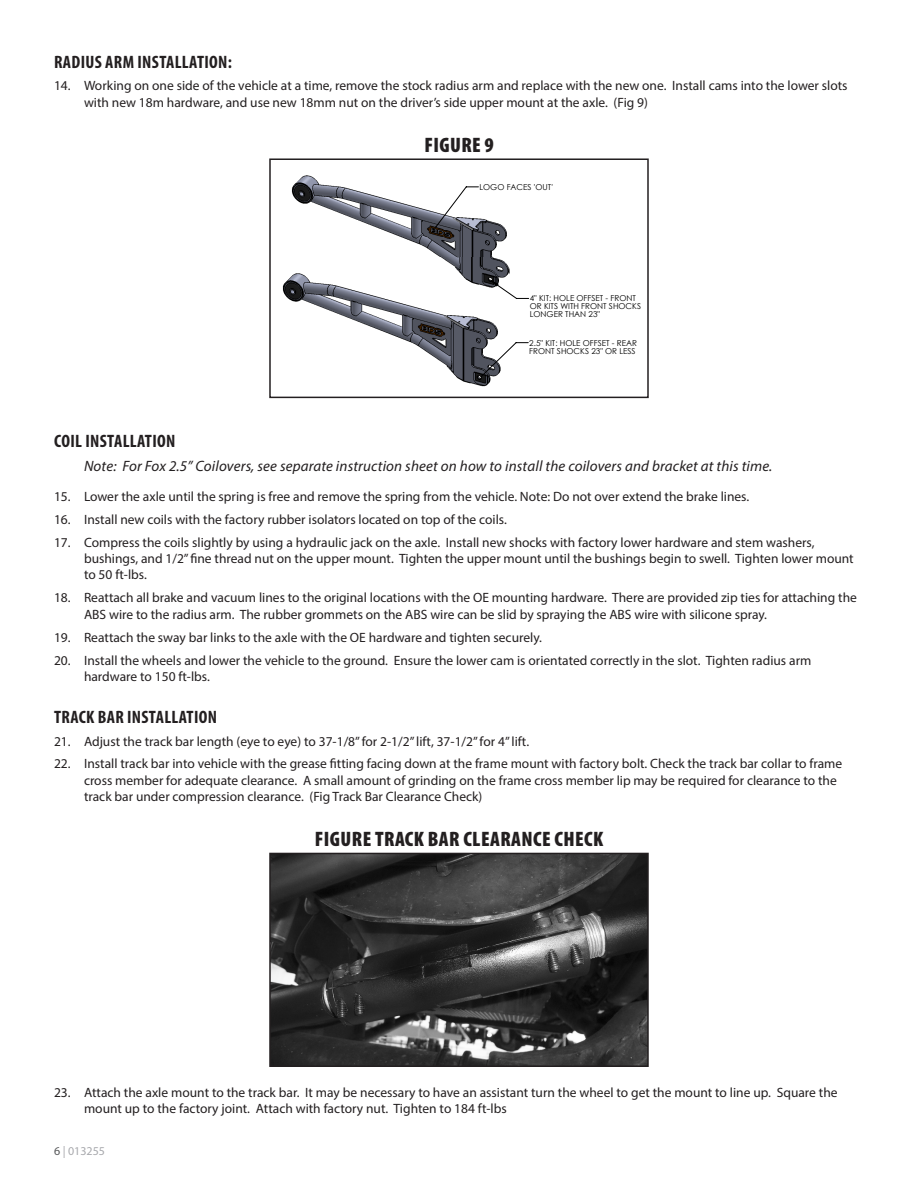
<style>
.page{position:relative;width:918px;height:1188px;background:#fff}
.page>*{position:absolute;margin:0;border:0;box-sizing:border-box;transform-origin:0 0}
.Photo-Caption{font:900 condensed 21px "Myriad Pro";letter-spacing:.02em;color:#231f20}
.Subhead{font:700 condensed 18px "Myriad Pro";letter-spacing:.02em;color:#231f20}
.Special__-_Note{font:italic 15px "Myriad Pro";letter-spacing:.01em;color:#231f20}
.t1{font:13.5px/16.2px "Myriad Pro";color:#231f20}
.t2{font:12px "Myriad Pro";color:#a8a9ad}
.t3{font:8.1px/7.9px "Century Gothic";color:#000}
.s1{color:#57585a}
</style>
<div class="page">
<img style="left:291px;top:175px;width:144px;height:79px">
<img style="left:282px;top:273px;width:209px;height:114px">
<svg style="left:435px;top:186px;width:94px;height:191px"></svg>
<div style="left:269px;top:158px;width:380px;height:240px;border:2px solid #231f20"></div>
<img style="left:272px;top:856px;width:374px;height:208px">
<div style="left:269px;top:853px;width:380px;height:214px;border:2px solid #231f20"></div>
<p class="Subhead" style="left:54px;top:50px;width:179px">RADIUS ARM INSTALLATION:</p>
<p class="t1" style="left:84px;top:78px;width:765px;text-indent:-30px">14. Working on one side of the vehicle at a time, remove the stock radius arm and replace with the new one. Install cams into the lower slots with new 18m hardware, and use new 18mm nut on the driver’s side upper mount at the axle. (Fig 9)</p>
<p class="Photo-Caption" style="left:424px;top:132px;width:71px">FIGURE 9</p>
<p class="t3" style="left:480px;top:183px;width:75px">LOGO FACES 'OUT'</p>
<p class="t3" style="left:530px;top:294px;width:113px">4" KIT: HOLE OFFSET - FRONT<br>OR KITS WITH FRONT SHOCKS<br>LONGER THAN 23"</p>
<p class="t3" style="left:529px;top:339px;width:109px">2.5" KIT: HOLE OFFSET - REAR<br>FRONT SHOCKS 23" OR LESS</p>
<p class="Subhead" style="left:54px;top:429px;width:123px">COIL INSTALLATION</p>
<p class="Special__-_Note" style="left:84px;top:457px;width:690px">Note: For Fox 2.5” Coilovers, see separate instruction sheet on how to install the coilovers and bracket at this time.</p>
<p class="t1" style="left:54px;top:488px;width:697px">15. Lower the axle until the spring is free and remove the spring from the vehicle. Note: Do not over extend the brake lines.</p>
<p class="t1" style="left:54px;top:511px;width:454px">16. Install new coils with the factory rubber isolators located on top of the coils.</p>
<p class="t1" style="left:84px;top:534px;width:771px;text-indent:-30px">17. Compress the coils slightly by using a hydraulic jack on the axle. Install new shocks with factory lower hardware and stem washers, bushings, and 1/2” fine thread nut on the upper mount. Tighten the upper mount until the bushings begin to swell. Tighten lower mount to 50 ft-lbs.</p>
<p class="t1" style="left:84px;top:590px;width:774px;text-indent:-30px">18. Reattach all brake and vacuum lines to the original locations with the OE mounting hardware. There are provided zip ties for attaching the<br>ABS wire to the radius arm. The rubber grommets on the ABS wire can be slid by spraying the ABS wire with silicone spray.</p>
<p class="t1" style="left:54px;top:629px;width:490px">19. Reattach the sway bar links to the axle with the OE hardware and tighten securely.</p>
<p class="t1" style="left:84px;top:652px;width:729px;text-indent:-30px">20. Install the wheels and lower the vehicle to the ground. Ensure the lower cam is orientated correctly in the slot. Tighten radius arm hardware to 150 ft-lbs.</p>
<p class="Subhead" style="left:54px;top:705px;width:165px">TRACK BAR INSTALLATION</p>
<p class="t1" style="left:54px;top:733px;width:477px">21. Adjust the track bar length (eye to eye) to 37-1/8” for 2-1/2” lift, 37-1/2” for 4” lift.</p>
<p class="t1" style="left:84px;top:756px;width:760px;text-indent:-30px">22. Install track bar into vehicle with the grease fitting facing down at the frame mount with factory bolt. Check the track bar collar to frame cross member for adequate clearance. A small amount of grinding on the frame cross member lip may be required for clearance to the track bar under compression clearance. (Fig Track Bar Clearance Check)</p>
<p class="Photo-Caption" style="left:315px;top:826px;width:290px">FIGURE TRACK BAR CLEARANCE CHECK</p>
<p class="t1" style="left:84px;top:1084px;width:755px;text-indent:-30px">23. Attach the axle mount to the track bar. It may be necessary to have an assistant turn the wheel to get the mount to line up. Square the mount up to the factory joint. Attach with factory nut. Tighten to 184 ft-lbs</p>
<p class="t2" style="left:54px;top:1143px;width:53px"><span class="s1">6</span> | 013255</p>
</div>
